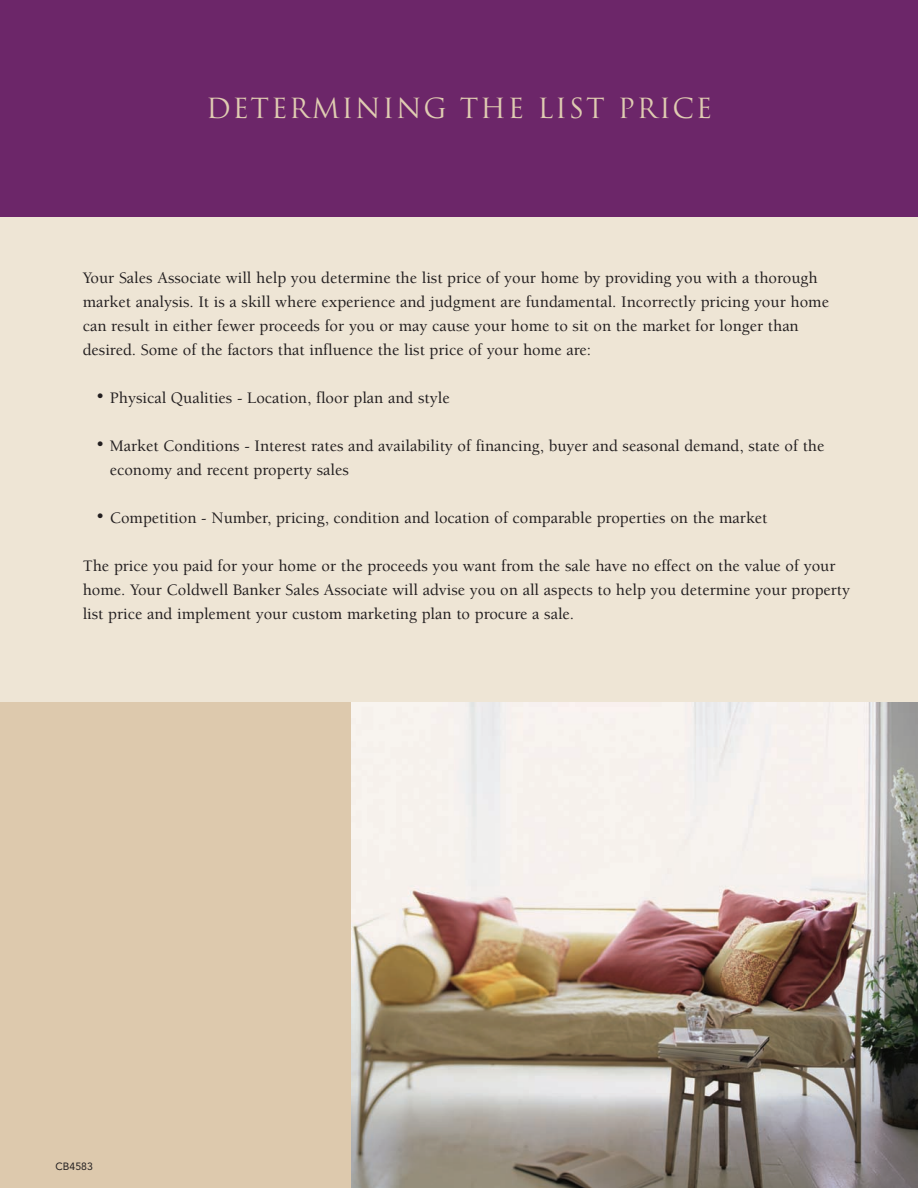
<style>
.page{position:relative;width:918px;height:1188px;background:#fff}
.page>*{position:absolute;margin:0;border:0;box-sizing:border-box;transform-origin:0 0}
.t1{font:27px "Trajan";letter-spacing:.065em;color:#dfccb1}
.t2{font:500 16.5px/24px "Berkeley";color:#231f20}
.t3{font:10.5px "Avenir";color:#231f20}
</style>
<div class="page">
<img style="left:351px;top:702px;width:567px;height:486px">
<div style="left:0;top:702px;width:351px;height:486px;background:#ddc9ad"></div>
<div style="left:0;top:216px;width:918px;height:486px;background:#eee5d5"></div>
<div style="left:0;top:0;width:918px;height:216px;background:#6c2669"></div>
<h1 class="t1" style="left:206px;top:93px;width:508px">DETERMINING THE LIST PRICE</h1>
<p class="t2" style="left:83px;top:268px;width:748px">Your Sales Associate will help you determine the list price of your home by providing you with a thorough market analysis. It is a skill where experience and judgment are fundamental. Incorrectly pricing your home can result in either fewer proceeds for you or may cause your home to sit on the market for longer than desired. Some of the factors that influence the list price of your home are:</p>
<p class="t2" style="left:96px;top:388px;width:355px">• Physical Qualities - Location, floor plan and style</p>
<p class="t2" style="left:110px;top:436px;width:716px;text-indent:-13px">• Market Conditions - Interest rates and availability of financing, buyer and seasonal demand, state of the economy and recent property sales</p>
<p class="t2" style="left:96px;top:508px;width:673px">• Competition - Number, pricing, condition and location of comparable properties on the market</p>
<p class="t2" style="left:83px;top:556px;width:769px">The price you paid for your home or the proceeds you want from the sale have no effect on the value of your home. Your Coldwell Banker Sales Associate will advise you on all aspects to help you determine your property list price and implement your custom marketing plan to procure a sale.</p>
<p class="t3" style="left:56px;top:1162px;width:39px">CB4583</p>
</div>
